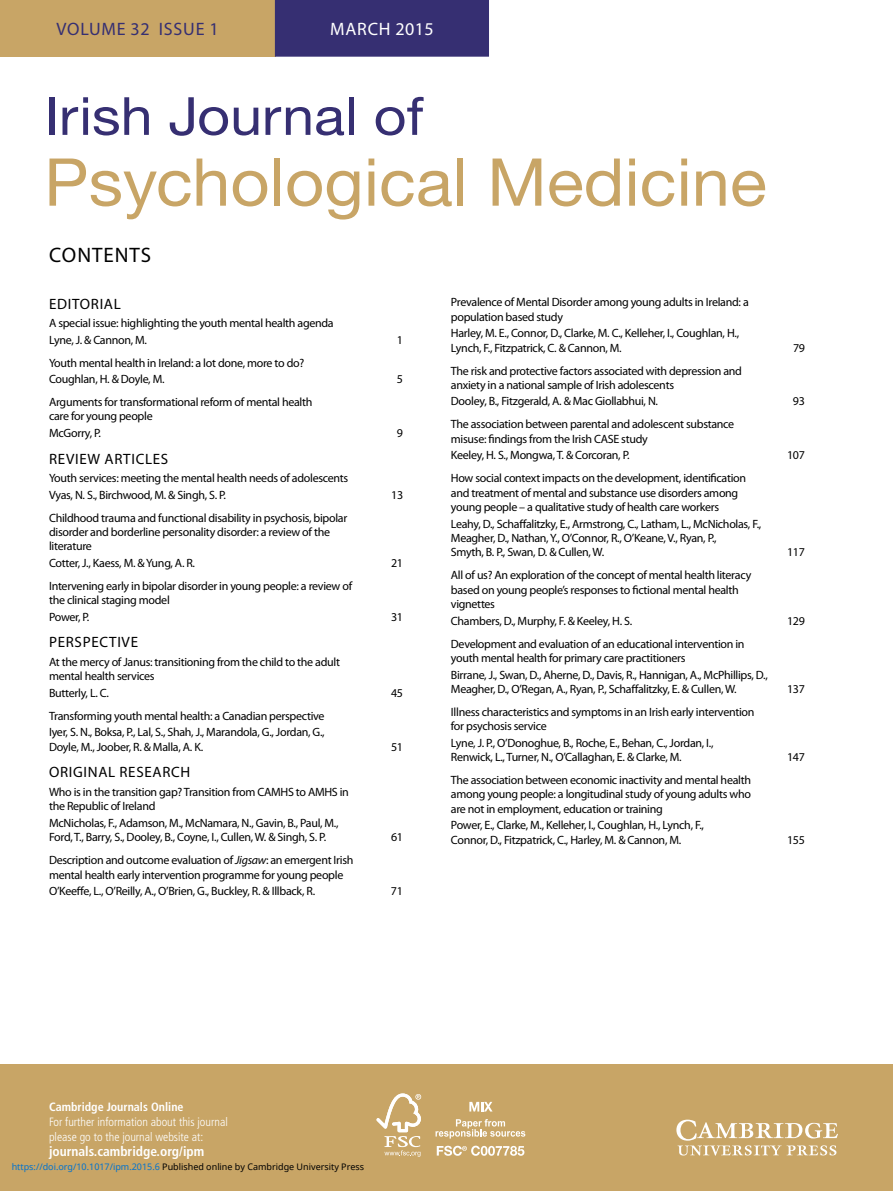
<style>
.page{position:relative;width:893px;height:1191px;background:#fff}
.page>*{position:absolute;margin:0;border:0;box-sizing:border-box;transform-origin:0 0}
.t1{font:66px "Helvetica Neue CE";color:#c8a566;scale:1.04 1}
.t2{font:52.65px "Helvetica Neue CE";color:#362f72;scale:1.09 1}
.t3{font:21px "Myriad Pro";letter-spacing:.045em;color:#000}
.t4{font:18px "Myriad Pro";letter-spacing:.045em;color:#362f72}
.t5{font:18px "Myriad Pro";letter-spacing:.035em;color:#fff}
.t6{font:15px "Myriad Pro";letter-spacing:.045em;color:#000}
.t7{font:700 condensed 13.5px "Frutiger LT Std";color:#fff}
.t8{font:12px/14.4px "Myriad Pro";letter-spacing:-.025em;color:#000}
.t9{font:300 condensed 12px/15px "Frutiger LT Std";color:#fff}
.t10{font:700 condensed 12px "Frutiger LT Std";color:#fff}
.t11{font:9px "Noto Sans";color:#000}
.s1{font-style:italic}
.s2{color:#0172cf}
</style>
<div class="page">
<div style="left:0;top:1064px;width:893px;height:126px;background:#c8a566"></div>
<div style="left:0;top:0;width:276px;height:57px;background:#c8a566"></div>
<div style="left:275px;top:0;width:214px;height:57px;background:#362f72"></div>
<div style="left:276px;top:22px;width:212px;height:30px;background:#362f72"></div>
<svg style="left:676px;top:1119px;width:162px;height:36px"></svg>
<svg style="left:469px;top:1101px;width:23px;height:10px"></svg>
<svg style="left:436px;top:1119px;width:89px;height:19px"></svg>
<svg style="left:437px;top:1145px;width:87px;height:10px"></svg>
<svg style="left:376px;top:1093px;width:45px;height:63px"></svg>
<h3 class="t4" style="left:56px;top:23px;width:164px">VOLUME 32 ISSUE 1</h3>
<h3 class="t5" style="left:330px;top:23px;width:105px">MARCH 2015</h3>
<h2 class="t2" style="left:44px;top:97px;width:350px">Irish Journal of</h2>
<h1 class="t1" style="left:44px;top:159px;width:696px">Psychological Medicine</h1>
<h3 class="t3" style="left:49px;top:247px;width:103px">CONTENTS</h3>
<p class="t6" style="left:49px;top:298px;width:73px">EDITORIAL</p>
<p class="t8" style="left:49px;top:316px;width:286px;line-height:16.5px">A special issue: highlighting the youth mental health agenda<br>Lyne, J. &amp; Cannon, M.</p>
<p class="t8" style="left:49px;top:355px;width:257px;line-height:16.5px">Youth mental health in Ireland: a lot done, more to do?<br>Coughlan, H. &amp; Doyle, M.</p>
<p class="t8" style="left:397px;top:334px;width:8px">1</p>
<p class="t8" style="left:397px;top:373px;width:8px">5</p>
<p class="t8" style="left:49px;top:396px;width:265px">Arguments for transformational reform of mental health care for young people</p>
<p class="t8" style="left:49px;top:427px;width:54px">McGorry, P.</p>
<p class="t8" style="left:397px;top:427px;width:8px">9</p>
<p class="t6" style="left:49px;top:453px;width:121px">REVIEW ARTICLES</p>
<p class="t8" style="left:49px;top:471px;width:301px;line-height:16.5px">Youth services: meeting the mental health needs of adolescents<br>Vyas, N. S., Birchwood, M. &amp; Singh, S. P.</p>
<p class="t8" style="left:391px;top:489px;width:14px">13</p>
<p class="t8" style="left:49px;top:511px;width:300px">Childhood trauma and functional disability in psychosis, bipolar disorder and borderline personality disorder: a review of the literature</p>
<p class="t8" style="left:49px;top:557px;width:148px">Cotter, J., Kaess, M. &amp; Yung, A. R.</p>
<p class="t8" style="left:391px;top:557px;width:14px">21</p>
<p class="t8" style="left:49px;top:580px;width:305px">Intervening early in bipolar disorder in young people: a review of the clinical staging model</p>
<p class="t8" style="left:49px;top:611px;width:42px">Power, P.</p>
<p class="t8" style="left:391px;top:611px;width:14px">31</p>
<p class="t6" style="left:49px;top:636px;width:90px">PERSPECTIVE</p>
<p class="t8" style="left:49px;top:656px;width:292px">At the mercy of Janus: transitioning from the child to the adult mental health services</p>
<p class="t8" style="left:49px;top:687px;width:61px">Butterly, L. C.</p>
<p class="t8" style="left:391px;top:687px;width:14px">45</p>
<p class="t8" style="left:49px;top:709px;width:277px;line-height:16.5px">Transforming youth mental health: a Canadian perspective<br>Iyer, S. N., Boksa, P., Lal, S., Shah, J., Marandola, G., Jordan, G.,</p>
<p class="t8" style="left:49px;top:741px;width:156px">Doyle, M., Joober, R. &amp; Malla, A. K.</p>
<p class="t8" style="left:391px;top:741px;width:14px">51</p>
<p class="t6" style="left:49px;top:766px;width:143px">ORIGINAL RESEARCH</p>
<p class="t8" style="left:49px;top:786px;width:301px">Who is in the transition gap? Transition from CAMHS to AMHS in the Republic of Ireland</p>
<p class="t8" style="left:49px;top:817px;width:291px">McNicholas, F., Adamson, M., McNamara, N., Gavin, B., Paul, M.,<br>Ford, T., Barry, S., Dooley, B., Coyne, I., Cullen, W. &amp; Singh, S. P.</p>
<p class="t8" style="left:391px;top:831px;width:14px">61</p>
<p class="t8" style="left:49px;top:854px;width:306px">Description and outcome evaluation of <span class="s1">Jigsaw</span>: an emergent Irish mental health early intervention programme for young people</p>
<p class="t8" style="left:49px;top:885px;width:268px">O’Keeffe, L., O’Reilly, A., O’Brien, G., Buckley, R. &amp; Illback, R.</p>
<p class="t8" style="left:391px;top:885px;width:14px">71</p>
<p class="t8" style="left:451px;top:296px;width:299px">Prevalence of Mental Disorder among young adults in Ireland: a population based study</p>
<p class="t8" style="left:451px;top:327px;width:290px">Harley, M. E., Connor, D., Clarke, M. C., Kelleher, I., Coughlan, H.,<br>Lynch, F., Fitzpatrick, C. &amp; Cannon, M.</p>
<p class="t8" style="left:793px;top:342px;width:14px">79</p>
<p class="t8" style="left:451px;top:364px;width:293px">The risk and protective factors associated with depression and anxiety in a national sample of Irish adolescents</p>
<p class="t8" style="left:451px;top:395px;width:209px">Dooley, B., Fitzgerald, A. &amp; Mac Giollabhui, N.</p>
<p class="t8" style="left:793px;top:395px;width:14px">93</p>
<p class="t8" style="left:451px;top:418px;width:285px">The association between parental and adolescent substance misuse: findings from the Irish CASE study</p>
<p class="t8" style="left:451px;top:449px;width:180px">Keeley, H. S., Mongwa, T. &amp; Corcoran, P.</p>
<p class="t8" style="left:787px;top:449px;width:19px">107</p>
<p class="t8" style="left:451px;top:472px;width:297px">How social context impacts on the development, identification and treatment of mental and substance use disorders among young people – a qualitative study of health care workers</p>
<p class="t8" style="left:451px;top:517px;width:312px">Leahy, D., Schaffalitzky, E., Armstrong, C., Latham, L., McNicholas, F.,<br>Meagher, D., Nathan, Y., O’Connor, R., O’Keane, V., Ryan, P.,<br>Smyth, B. P., Swan, D. &amp; Cullen, W.</p>
<p class="t8" style="left:787px;top:546px;width:19px">117</p>
<p class="t8" style="left:451px;top:569px;width:302px">All of us? An exploration of the concept of mental health literacy based on young people’s responses to fictional mental health vignettes</p>
<p class="t8" style="left:451px;top:614px;width:183px">Chambers, D., Murphy, F. &amp; Keeley, H. S.</p>
<p class="t8" style="left:787px;top:614px;width:19px">129</p>
<p class="t8" style="left:451px;top:637px;width:295px">Development and evaluation of an educational intervention in youth mental health for primary care practitioners</p>
<p class="t8" style="left:451px;top:668px;width:318px">Birrane, J., Swan, D., Aherne, D., Davis, R., Hannigan, A., McPhillips, D.,<br>Meagher, D., O’Regan, A., Ryan, P., Schaffalitzky, E. &amp; Cullen, W.</p>
<p class="t8" style="left:787px;top:683px;width:19px">137</p>
<p class="t8" style="left:451px;top:706px;width:305px">Illness characteristics and symptoms in an Irish early intervention for psychosis service</p>
<p class="t8" style="left:451px;top:736px;width:264px">Lyne, J. P., O’Donoghue, B., Roche, E., Behan, C., Jordan, I.,<br>Renwick, L., Turner, N., O’Callaghan, E. &amp; Clarke, M.</p>
<p class="t8" style="left:451px;top:774px;width:302px;text-align:justify">The association between economic inactivity and mental health among young people: a longitudinal study of young adults who are not in employment, education or training</p>
<p class="t8" style="left:451px;top:819px;width:255px">Power, E., Clarke, M., Kelleher, I., Coughlan, H., Lynch, F.,<br>Connor, D., Fitzpatrick, C., Harley, M. &amp; Cannon, M.</p>
<p class="t8" style="left:787px;top:751px;width:19px">147</p>
<p class="t8" style="left:787px;top:834px;width:19px">155</p>
<p class="t10" style="left:49px;top:1101px;width:136px">Cambridge Journals Online</p>
<p class="t9" style="left:49px;top:1115px;width:180px">For further information about this journal please go to the journal website at:</p>
<p class="t7" style="left:49px;top:1145px;width:157px">journals.cambridge.org/ipm</p>
<p class="t11" style="left:12px;top:1160px;width:354px"><span class="s2">https://doi.org/10.1017/ipm.2015.6</span> Published online by Cambridge University Press</p>
</div>
